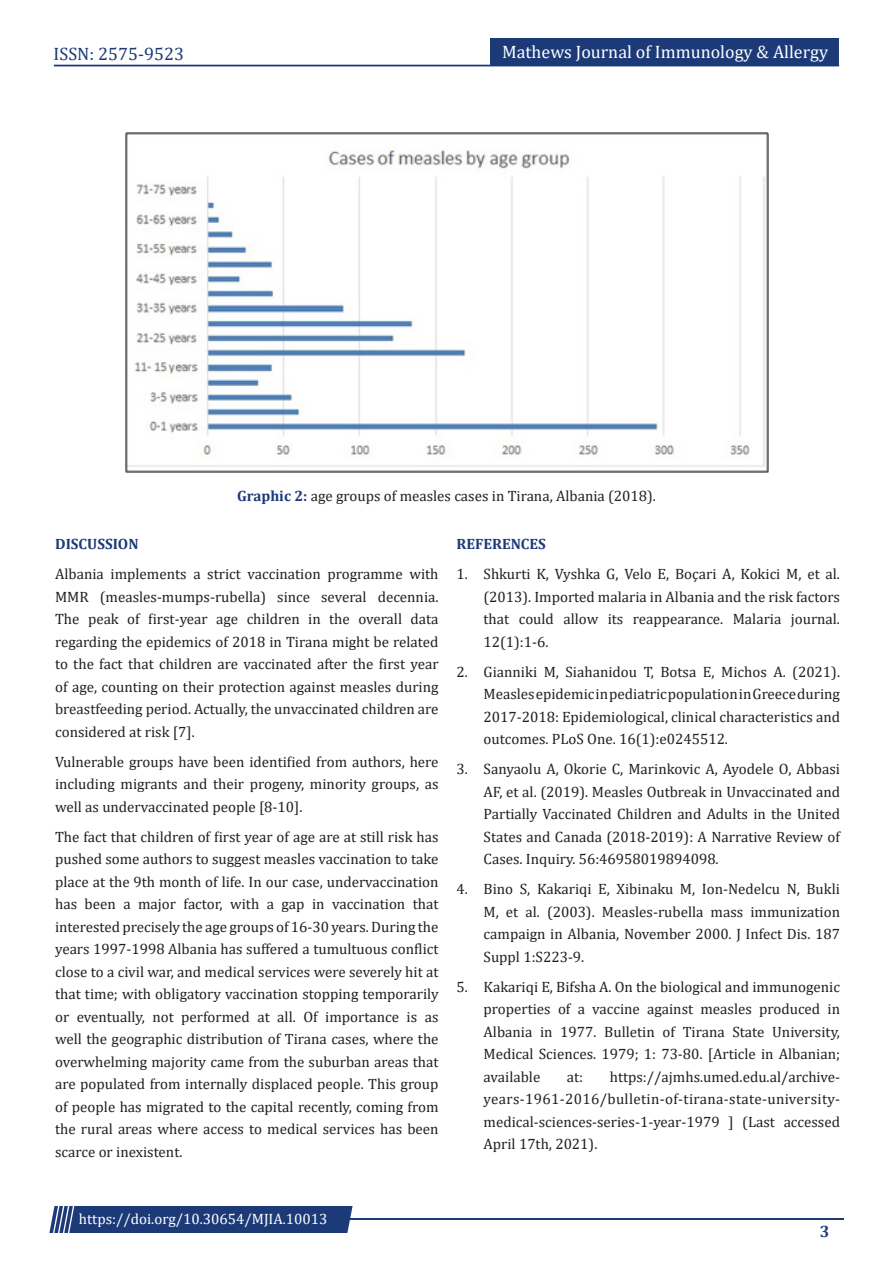
<style>
.page{position:relative;width:893px;height:1263px;background:#fff}
.page>*{position:absolute;margin:0;border:0;box-sizing:border-box;transform-origin:0 0}
.t1{font:18px "Cambria";color:#fff}
.t2{font:18px "Cambria";color:#1c3a78}
.t3{font:700 16.5px "Cambria";color:#1c3a78}
.t4{font:15px/22.5px "Cambria";color:#231f20;text-align:justify}
.t5{font:15px "Cambria";color:#fff}
.t6{font:700 15px "Cambria";color:#1c3a78}
.s1{font-weight:700;color:#1c3a78}
</style>
<div class="page">
<div style="left:54px;top:65px;width:785px;height:1px;border:1px solid #1c3a78"></div>
<div style="left:490px;top:39px;width:349px;height:27px;background:#1c3a78"></div>
<hr style="left:310px;top:1219px;width:534px;height:1px;background:#1c3a78">
<div style="left:49px;top:1206px;width:304px;height:27px;background:#1c3a78"></div>
<img style="left:126px;top:132px;width:643px;height:340px">
<p class="t2" style="left:54px;top:43px;width:132px">ISSN: 2575-9523</p>
<p class="t1" style="left:502px;top:41px;width:327px">Mathews Journal of Immunology &amp; Allergy</p>
<p class="t4" style="left:237px;top:485px;width:420px"><span class="s1">Graphic 2:</span> age groups of measles cases in Tirana, Albania (2018).</p>
<p class="t6" style="left:55px;top:534px;width:85px">DISCUSSION</p>
<p class="t4" style="left:55px;top:563px;width:385px">Albania implements a strict vaccination programme with MMR (measles-mumps-rubella) since several decennia.<br>The peak of first-year age children in the overall data regarding the epidemics of 2018 in Tirana might be related to the fact that children are vaccinated after the first year of age, counting on their protection against measles during breastfeeding period. Actually, the unvaccinated children are considered at risk [7].</p>
<p class="t4" style="left:55px;top:750px;width:385px">Vulnerable groups have been identified from authors, here including migrants and their progeny, minority groups, as well as undervaccinated people [8-10].</p>
<p class="t4" style="left:55px;top:825px;width:385px">The fact that children of first year of age are at still risk has pushed some authors to suggest measles vaccination to take place at the 9th month of life. In our case, undervaccination has been a major factor, with a gap in vaccination that interested precisely the age groups of 16-30 years. During the years 1997-1998 Albania has suffered a tumultuous conflict close to a civil war, and medical services were severely hit at that time; with obligatory vaccination stopping temporarily or eventually, not performed at all. Of importance is as well the geographic distribution of Tirana cases, where the overwhelming majority came from the suburban areas that are populated from internally displaced people. This group of people has migrated to the capital recently, coming from the rural areas where access to medical services has been scarce or inexistent.</p>
<p class="t6" style="left:457px;top:534px;width:91px">REFERENCES</p>
<p class="t4" style="left:484px;top:563px;width:358px;text-indent:-27px">1. Shkurti K, Vyshka G, Velo E, Boçari A, Kokici M, et al. (2013). Imported malaria in Albania and the risk factors that could allow its reappearance. Malaria journal.<br>12(1):1-6.</p>
<p class="t4" style="left:484px;top:660px;width:358px;text-indent:-27px">2. Gianniki M, Siahanidou T, Botsa E, Michos A. (2021).<br>Measles epidemic in pediatric population in Greece during 2017-2018: Epidemiological, clinical characteristics and outcomes. PLoS One. 16(1):e0245512.</p>
<p class="t4" style="left:484px;top:758px;width:358px;text-indent:-27px">3. Sanyaolu A, Okorie C, Marinkovic A, Ayodele O, Abbasi AF, et al. (2019). Measles Outbreak in Unvaccinated and Partially Vaccinated Children and Adults in the United States and Canada (2018-2019): A Narrative Review of Cases. Inquiry. 56:46958019894098.</p>
<p class="t4" style="left:484px;top:878px;width:358px;text-indent:-27px">4. Bino S, Kakariqi E, Xibinaku M, Ion-Nedelcu N, Bukli M, et al. (2003). Measles-rubella mass immunization campaign in Albania, November 2000. J Infect Dis. 187<br>Suppl 1:S223-9.</p>
<p class="t4" style="left:484px;top:975px;width:358px;text-indent:-27px">5. Kakariqi E, Bifsha A. On the biological and immunogenic properties of a vaccine against measles produced in Albania in 1977. Bulletin of Tirana State University, Medical Sciences. 1979; 1: 73-80. [Article in Albanian; available</p>
<p class="t4" style="left:484px;top:1065px;width:358px;text-indent:126px">https://ajmhs.umed.edu.al/archive&shy;years-1961-2016/bulletin-of-tirana-state-university&shy;medical-sciences-series-1-year-1979 ] (Last accessed April 17th, 2021).</p>
<p class="t4" style="left:567px;top:1065px;width:18px">at:</p>
<p class="t5" style="left:79px;top:1210px;width:250px">https://doi.org/10.30654/MJIA.10013</p>
<p class="t3" style="left:820px;top:1220px;width:11px">3</p>
</div>
